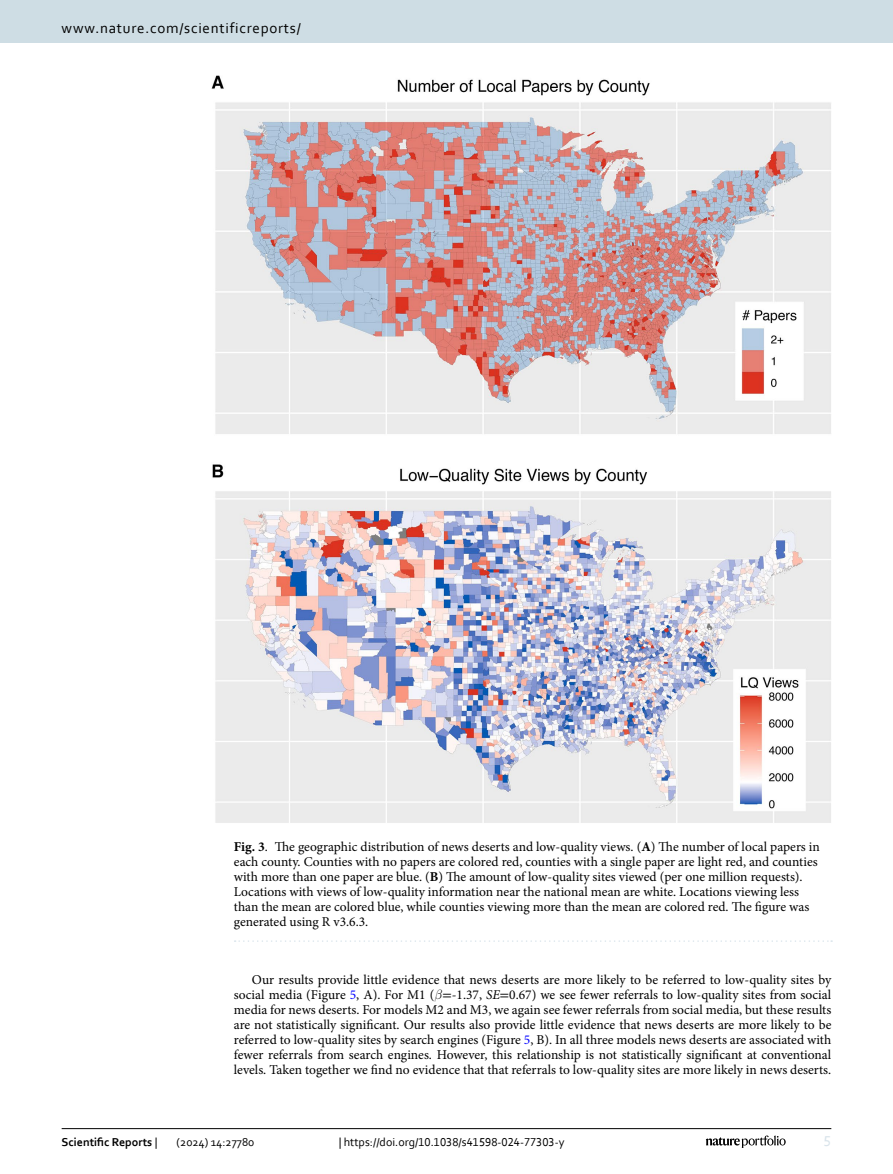
<style>
.page{position:relative;width:893px;height:1174px;background:#fff}
.page>*{position:absolute;margin:0;border:0;box-sizing:border-box;transform-origin:0 0}
.t1{font:15px "Corbel";letter-spacing:.05em;color:#000}
.t2{font:15px "Corbel";color:#d9e4eb}
.Body_Text_Indent{font:13.5px/15px "Minion Pro";color:#000;text-align:justify}
.Figure_Caption{font:13.5px/15px "Minion Pro";color:#000}
.t3{font:12px "Corbel";color:#000}
.t4{font:700 12px "Corbel";color:#000}
.s1{font-weight:700}
.s2{color:#00f}
.s3{font-family:"CMMI12"}
.s4{font-family:"STIX"}
.s5{font-style:italic}
.s6{font-weight:400}
</style>
<div class="page">
<img style="left:211px;top:76px;width:620px;height:747px">
<svg style="left:235px;top:940px;width:597px;height:2px"></svg>
<hr style="left:62px;top:1128px;width:769px;height:1px;background:#000">
<svg style="left:706px;top:1135px;width:80px;height:12px"></svg>
<div style="left:0;top:0;width:893px;height:43px;background:#cedde4"></div>
<p class="t1" style="left:62px;top:18px;width:241px">www.nature.com/scientificreports/</p>
<p class="Figure_Caption" style="left:234px;top:839px;width:588px"><span class="s1">Fig. 3</span>. The geographic distribution of news deserts and low-quality views. (<span class="s1">A</span>) The number of local papers in each county. Counties with no papers are colored red, counties with a single paper are light red, and counties with more than one paper are blue. (<span class="s1">B</span>) The amount of low-quality sites viewed (per one million requests).<br>Locations with views of low-quality information near the national mean are white. Locations viewing less than the mean are colored blue, while counties viewing more than the mean are colored red. The figure was generated using R v3.6.3.</p>
<p class="Body_Text_Indent" style="left:234px;top:972px;width:599px;text-indent:18px">Our results provide little evidence that news deserts are more likely to be referred to low-quality sites by social media (Figure <span class="s2">5</span>, A). For M1 (<span class="s3">β</span><span class="s4">=</span>-1.37, <span class="s5">SE</span><span class="s4">=</span>0.67) we see fewer referrals to low-quality sites from social media for news deserts. For models M2 and M3, we again see fewer referrals from social media, but these results are not statistically significant. Our results also provide little evidence that news deserts are more likely to be referred to low-quality sites by search engines (Figure <span class="s2">5</span>, B). In all three models news deserts are associated with fewer referrals from search engines. However, this relationship is not statistically significant at conventional levels. Taken together we find no evidence that that referrals to low-quality sites are more likely in news deserts.</p>
<p class="t4" style="left:62px;top:1134px;width:97px">Scientific Reports <span class="s6">|</span></p>
<p class="t3" style="left:177px;top:1134px;width:79px">(2024) 14:27780</p>
<p class="t3" style="left:339px;top:1134px;width:227px">| https://doi.org/10.1038/s41598-024-77303-y</p>
<p class="t2" style="left:824px;top:1132px;width:9px">5</p>
</div>
